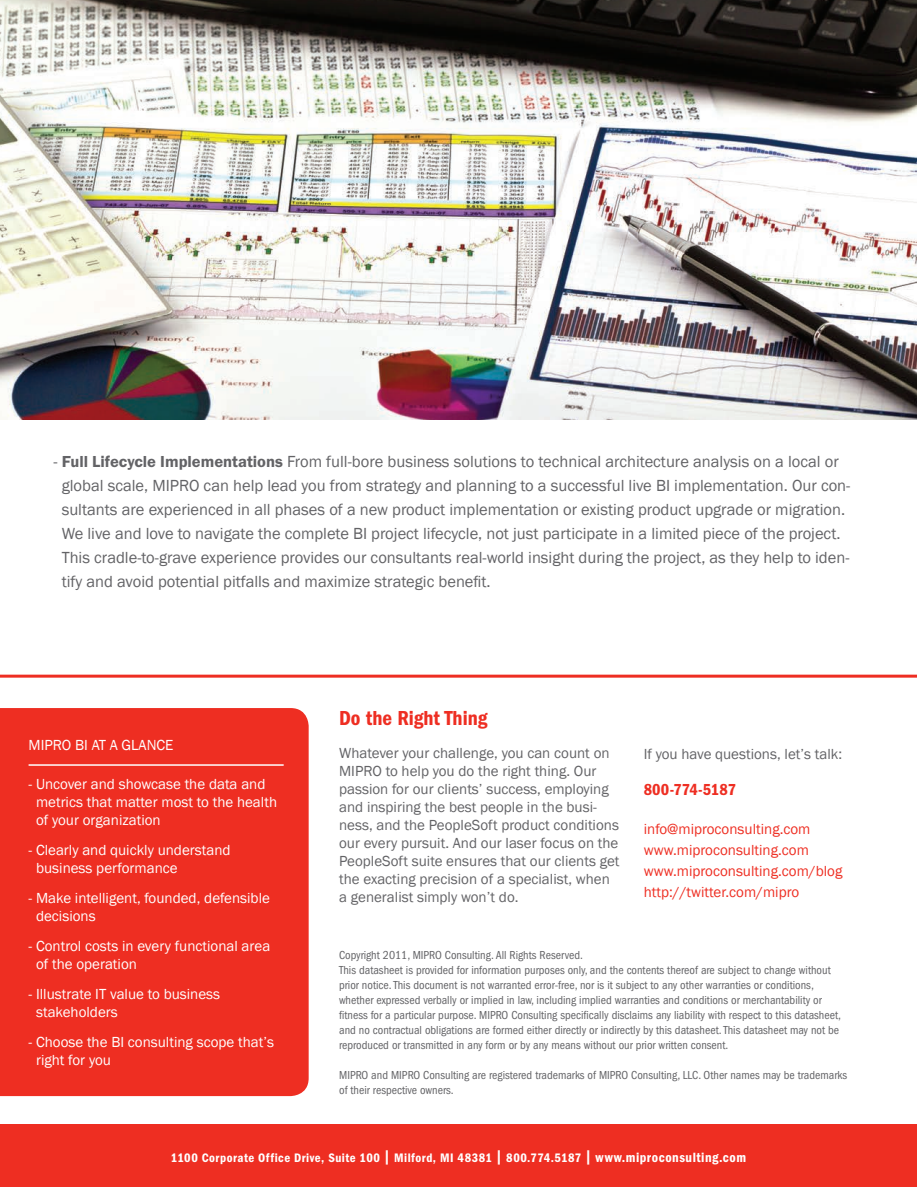
<style>
.page{position:relative;width:917px;height:1187px;background:#fff}
.page>*{position:absolute;margin:0;border:0;box-sizing:border-box;transform-origin:0 0}
.t1{font:600 condensed 21px "Franklin Gothic";color:#ee2e22}
.t2{font:16.5px/24px "Franklin Gothic";color:#636366}
.t3{font:600 condensed 16.5px "Franklin Gothic";letter-spacing:-.005em;color:#ee2e22}
.t4{font:15px/18px "Franklin Gothic";color:#636366}
.t5{font:15px/18px "Franklin Gothic";color:#fff}
.t6{font:15px "Franklin Gothic";color:#ee2e22}
.t7{font:600 condensed 12.75px "Franklin Gothic";letter-spacing:.04em;color:#fff}
.t8{font:condensed 12px/15px "Franklin Gothic";color:#636366}
.s1{font-family:"Franklin Gothic EF";font-weight:600}
.s2{font-size:14.25px}
.s3{font-size:13.8px}
</style>
<div class="page">
<div style="left:0;top:1124px;width:916px;height:62px;background:#ee2e22"></div>
<hr style="left:0;top:674px;width:916px;height:3px;background:#ee2e22">
<div style="left:0;top:708px;width:308px;height:387px;background:#ee2e22"></div>
<hr style="left:29px;top:764px;width:254px;height:1px;background:#fff">
<img style="left:0;top:0;width:916px;height:419px">
<p class="t2" style="left:62px;top:449px;width:789px;text-indent:-8px">- <span class="s1">Full Lifecycle Implementations</span> From full-bore business solutions to technical architecture analysis on a local or global scale, MIPRO can help lead you from strategy and planning to a successful live BI implementation. Our con&shy;sultants are experienced in all phases of a new product implementation or existing product upgrade or migration.<br>We live and love to navigate the complete BI project lifecycle, not just participate in a limited piece of the project.<br>This cradle-to-grave experience provides our consultants real-world insight during the project, as they help to iden&shy;tify and avoid potential pitfalls and maximize strategic benefit.</p>
<p class="t5" style="left:29px;top:736px;width:146px">MIPRO BI AT A GLANCE</p>
<p class="t5" style="left:36px;top:775px;width:242px;text-indent:-8px">- Uncover and showcase the data and metrics that matter most to the health of your organization</p>
<p class="t5" style="left:36px;top:841px;width:196px;text-indent:-7px">- Clearly and quickly understand business performance</p>
<p class="t5" style="left:36px;top:889px;width:235px;text-indent:-8px">- Make intelligent, founded, defensible decisions</p>
<p class="t5" style="left:36px;top:937px;width:236px;text-indent:-8px">- Control costs in every functional area of the operation</p>
<p class="t5" style="left:36px;top:985px;width:185px;text-indent:-8px">- Illustrate IT value to business stakeholders</p>
<p class="t5" style="left:36px;top:1033px;width:239px;text-indent:-8px">- Choose the BI consulting scope that’s right for you</p>
<p class="t1" style="left:339px;top:706px;width:150px">Do the Right Thing</p>
<p class="t4" style="left:339px;top:744px;width:282px">Whatever your challenge, you can count on MIPRO to help you do the right thing. Our passion for our clients’ success, employing and inspiring the best people in the busi&shy;ness, and the PeopleSoft product conditions our every pursuit. And our laser focus on the PeopleSoft suite ensures that our clients get the exacting precision of a specialist, when a generalist simply won’t do.</p>
<p class="t4" style="left:643px;top:744px;width:200px">If you have questions, let’s talk:</p>
<p class="t3" style="left:643px;top:779px;width:94px">800-774-5187</p>
<p class="t6" style="left:643px;top:819px;width:168px">info@miproconsulting.com</p>
<p class="t6" style="left:643px;top:840px;width:167px">www.miproconsulting.com</p>
<p class="t6" style="left:643px;top:861px;width:200px">www.miproconsulting.com/blog</p>
<p class="t6" style="left:643px;top:882px;width:157px">http://twitter.com/mipro</p>
<p class="t8" style="left:339px;top:947px;width:245px">Copyright 2011, MIPRO Consulting. All Rights Reserved.</p>
<p class="t8" style="left:339px;top:962px;width:503px">This datasheet is provided for information purposes only, and the contents thereof are subject to change without prior notice. This document is not warranted error-free, nor is it subject to any other warranties or conditions, whether expressed verbally or implied in law, including implied warranties and conditions or merchantability or fitness for a particular purpose. MIPRO Consulting specifically disclaims any liability with respect to this datasheet, and no contractual obligations are formed either directly or indirectly by this datasheet. This datasheet may not be reproduced or transmitted in any form or by any means without our prior written consent.</p>
<p class="t8" style="left:339px;top:1067px;width:509px">MIPRO and MIPRO Consulting are registered trademarks of MIPRO Consulting, LLC. Other names may be trademarks of their respective owners.</p>
<p class="t7" style="left:171px;top:1150px;width:576px">1100 Corporate Office Drive, Suite 100 <span class="s2">|</span> Milford, MI 48381 <span class="s2">|</span> 800.774.5187 <span class="s2">|</span> <span class="s3">www.miproconsulting.com</span></p>
</div>
